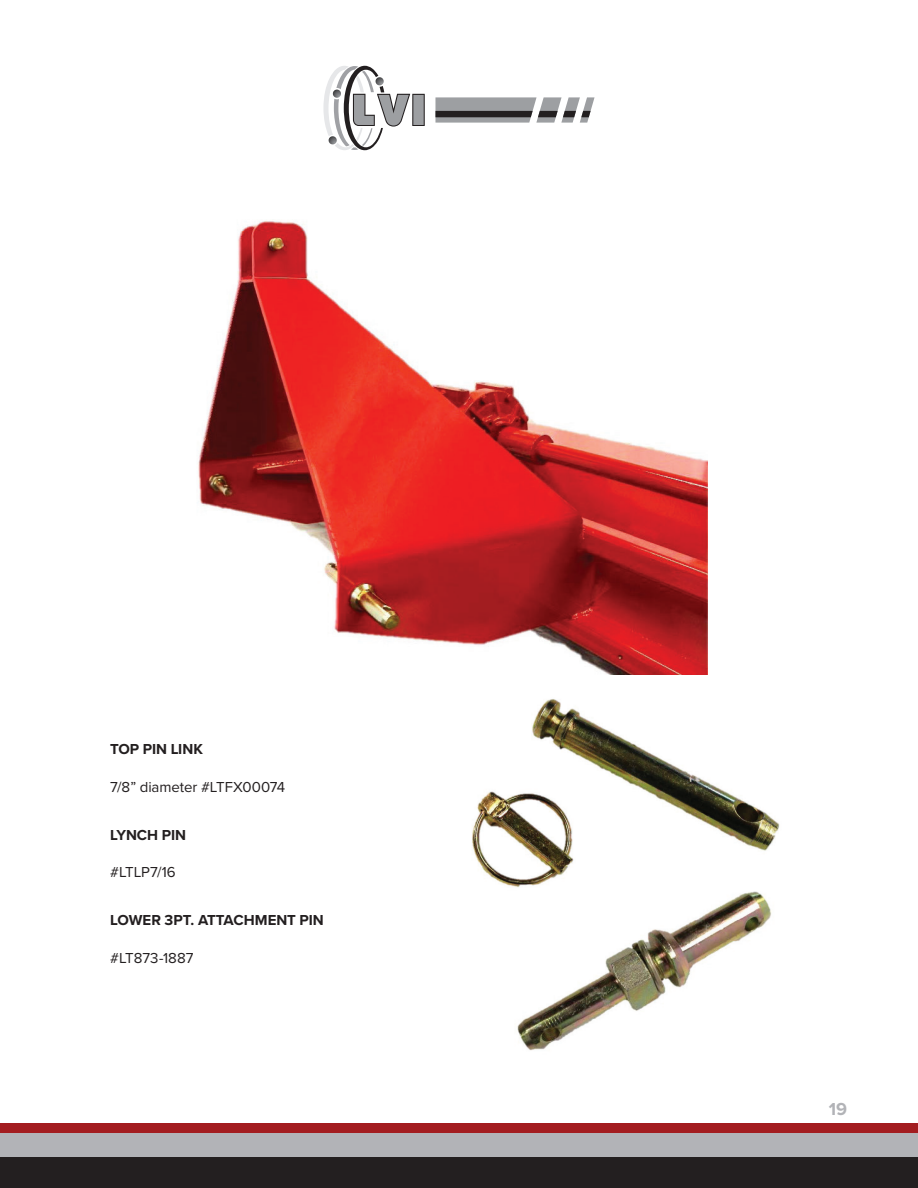
<style>
.page{position:relative;width:918px;height:1188px;background:#fff}
.page>*{position:absolute;margin:0;border:0;box-sizing:border-box;transform-origin:0 0}
.t1{font:700 18px "Proxima Nova";color:#b2b3b7}
.t2{font:15px "Proxima Nova";letter-spacing:-.005em;color:#231f20}
.t3{font:700 15px "Proxima Nova";color:#231f20}
</style>
<div class="page">
<div style="left:0;top:1123px;width:918px;height:65px;background:#a31d20"></div>
<div style="left:0;top:1134px;width:918px;height:54px;background:#b2b3b7"></div>
<div style="left:0;top:1157px;width:918px;height:31px;background:#231f20"></div>
<svg style="left:435px;top:97px;width:160px;height:26px;background:#969698"></svg>
<svg style="left:323px;top:66px;width:102px;height:84px"></svg>
<img style="left:198px;top:221px;width:509px;height:454px">
<img style="left:472px;top:699px;width:308px;height:189px">
<img style="left:517px;top:891px;width:255px;height:160px">
<p class="t3" style="left:110px;top:738px;width:94px">TOP PIN LINK</p>
<p class="t2" style="left:110px;top:776px;width:176px">7/8” diameter #LTFX00074</p>
<p class="t3" style="left:110px;top:824px;width:77px">LYNCH PIN</p>
<p class="t2" style="left:110px;top:861px;width:67px">#LTLP7/16</p>
<p class="t3" style="left:110px;top:909px;width:215px">LOWER 3PT. ATTACHMENT PIN</p>
<p class="t2" style="left:110px;top:947px;width:85px">#LT873-1887</p>
<p class="t1" style="left:829px;top:1095px;width:20px">19</p>
</div>
